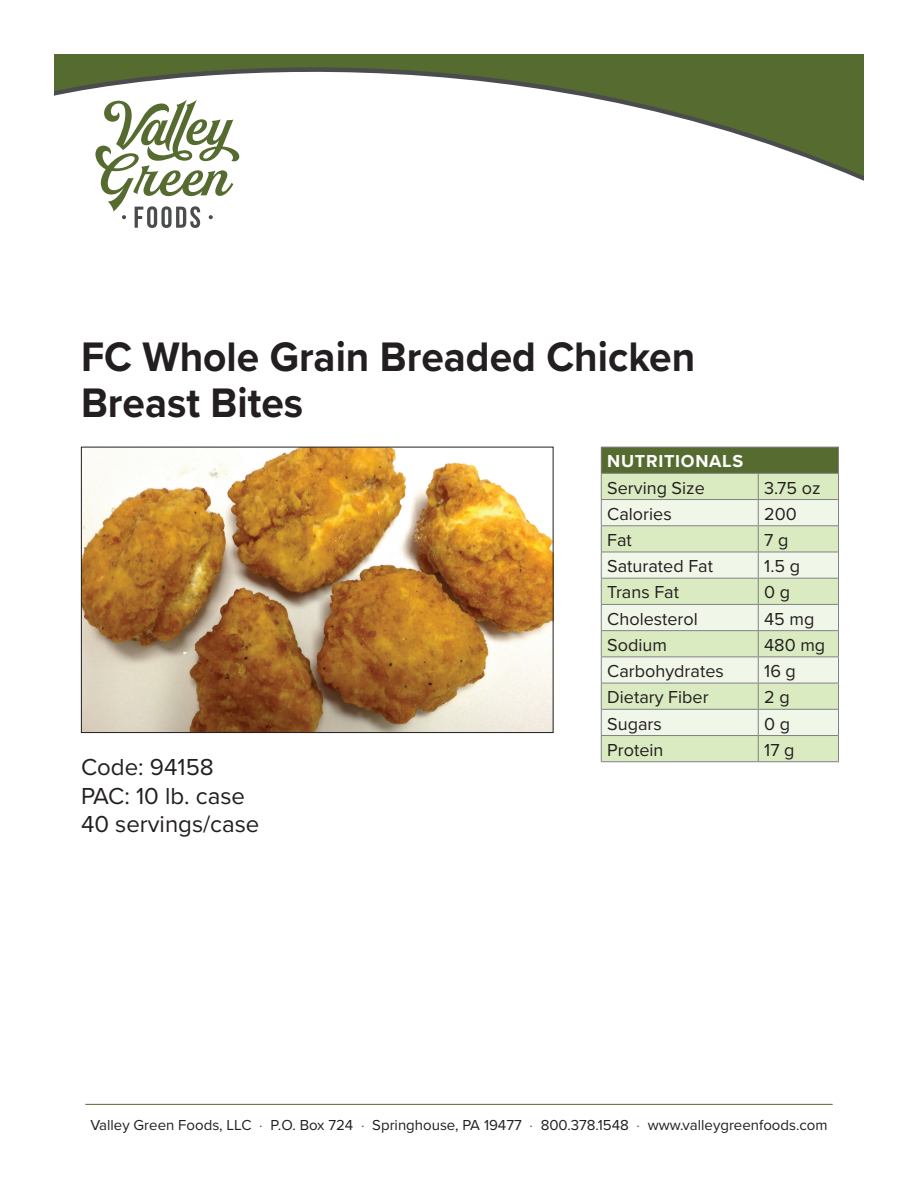
<style>
.page{position:relative;width:918px;height:1188px;background:#fff}
.page>*{position:absolute;margin:0;border:0;box-sizing:border-box;transform-origin:0 0}
.t1{font:700 42.75px/45.8px "Proxima Nova";color:#231f20;scale:.95 1}
.t2{font:24px/28.8px "Proxima Nova";color:#231f20}
.t3{font:18px "Proxima Nova";color:#231f20}
.t4{font:700 18px "Proxima Nova";letter-spacing:.04em;color:#fff}
.t5{font:15px "Proxima Nova";color:#231f20}
.s1{color:#556b2f}
</style>
<div class="page">
<hr style="left:85px;top:1104px;width:748px;height:1px;background:#556b2f">
<svg style="left:54px;top:54px;width:810px;height:122px"></svg>
<svg style="left:95px;top:100px;width:144px;height:128px"></svg>
<img style="left:83px;top:449px;width:469px;height:282px">
<div style="left:81px;top:447px;width:473px;height:286px;border:1px solid #231f20"></div>
<div style="left:601px;top:447px;width:237px;height:26px;background:#556b2f"></div>
<div style="left:602px;top:474px;width:236px;height:287px;background:#daeac1"></div>
<svg style="left:602px;top:500px;width:236px;height:235px;background:#e5efd5"></svg>
<hr style="left:601px;top:525px;width:157px;height:1px;background:#808285">
<hr style="left:758px;top:525px;width:81px;height:1px;background:#808285">
<hr style="left:601px;top:761px;width:157px;height:1px;background:#808285">
<hr style="left:758px;top:761px;width:81px;height:1px;background:#808285">
<hr style="left:601px;top:447px;width:157px;height:1px;background:#808285">
<hr style="left:758px;top:447px;width:81px;height:1px;background:#808285">
<hr style="left:601px;top:473px;width:157px;height:1px;background:#808285">
<hr style="left:758px;top:473px;width:81px;height:1px;background:#808285">
<hr style="left:601px;top:499px;width:157px;height:1px;background:#808285">
<hr style="left:758px;top:499px;width:81px;height:1px;background:#808285">
<hr style="left:601px;top:552px;width:157px;height:1px;background:#808285">
<hr style="left:601px;top:578px;width:157px;height:1px;background:#808285">
<hr style="left:758px;top:552px;width:81px;height:1px;background:#808285">
<hr style="left:758px;top:578px;width:81px;height:1px;background:#808285">
<hr style="left:601px;top:604px;width:157px;height:1px;background:#808285">
<hr style="left:601px;top:630px;width:157px;height:1px;background:#808285">
<hr style="left:758px;top:604px;width:81px;height:1px;background:#808285">
<hr style="left:758px;top:630px;width:81px;height:1px;background:#808285">
<hr style="left:601px;top:656px;width:157px;height:1px;background:#808285">
<hr style="left:601px;top:683px;width:157px;height:1px;background:#808285">
<hr style="left:758px;top:656px;width:81px;height:1px;background:#808285">
<hr style="left:758px;top:683px;width:81px;height:1px;background:#808285">
<hr style="left:601px;top:709px;width:157px;height:1px;background:#808285">
<svg style="left:601px;top:447px;width:1px;height:314px"></svg>
<hr style="left:601px;top:735px;width:157px;height:1px;background:#808285">
<hr style="left:758px;top:709px;width:81px;height:1px;background:#808285">
<svg style="left:758px;top:474px;width:1px;height:287px"></svg>
<svg style="left:838px;top:447px;width:1px;height:314px"></svg>
<hr style="left:758px;top:735px;width:81px;height:1px;background:#808285">
<p class="t1" style="left:81px;top:333px;width:648px">FC Whole Grain Breaded Chicken<br>Breast Bites</p>
<p class="t2" style="left:81px;top:751px;width:180px">Code: 94158<br>PAC: 10 lb. case<br>40 servings/case</p>
<p class="t4" style="left:607px;top:448px;width:137px">NUTRITIONALS</p>
<p class="t3" style="left:607px;top:474px;width:99px">Serving Size</p>
<p class="t3" style="left:764px;top:474px;width:58px">3.75 oz</p>
<p class="t3" style="left:607px;top:500px;width:66px">Calories</p>
<p class="t3" style="left:764px;top:500px;width:34px">200</p>
<p class="t3" style="left:607px;top:527px;width:26px">Fat</p>
<p class="t3" style="left:764px;top:527px;width:26px">7 g</p>
<p class="t3" style="left:607px;top:553px;width:107px">Saturated Fat</p>
<p class="t3" style="left:764px;top:553px;width:37px">1.5 g</p>
<p class="t3" style="left:607px;top:579px;width:73px">Trans Fat</p>
<p class="t3" style="left:764px;top:579px;width:27px">0 g</p>
<p class="t3" style="left:607px;top:605px;width:92px">Cholesterol</p>
<p class="t3" style="left:764px;top:605px;width:52px">45 mg</p>
<p class="t3" style="left:607px;top:631px;width:61px">Sodium</p>
<p class="t3" style="left:764px;top:631px;width:63px">480 mg</p>
<p class="t3" style="left:607px;top:658px;width:118px">Carbohydrates</p>
<p class="t3" style="left:764px;top:658px;width:33px">16 g</p>
<p class="t3" style="left:607px;top:684px;width:103px">Dietary Fiber</p>
<p class="t3" style="left:764px;top:684px;width:27px">2 g</p>
<p class="t3" style="left:607px;top:710px;width:56px">Sugars</p>
<p class="t3" style="left:764px;top:710px;width:27px">0 g</p>
<p class="t3" style="left:607px;top:736px;width:58px">Protein</p>
<p class="t3" style="left:764px;top:736px;width:32px">17 g</p>
<p class="t5" style="left:90px;top:1114px;width:739px">Valley Green Foods, LLC <span class="s1">·</span> P.O. Box 724 <span class="s1">·</span> Springhouse, PA 19477 <span class="s1">·</span> 800.378.1548 <span class="s1">·</span> www.valleygreenfoods.com</p>
</div>
